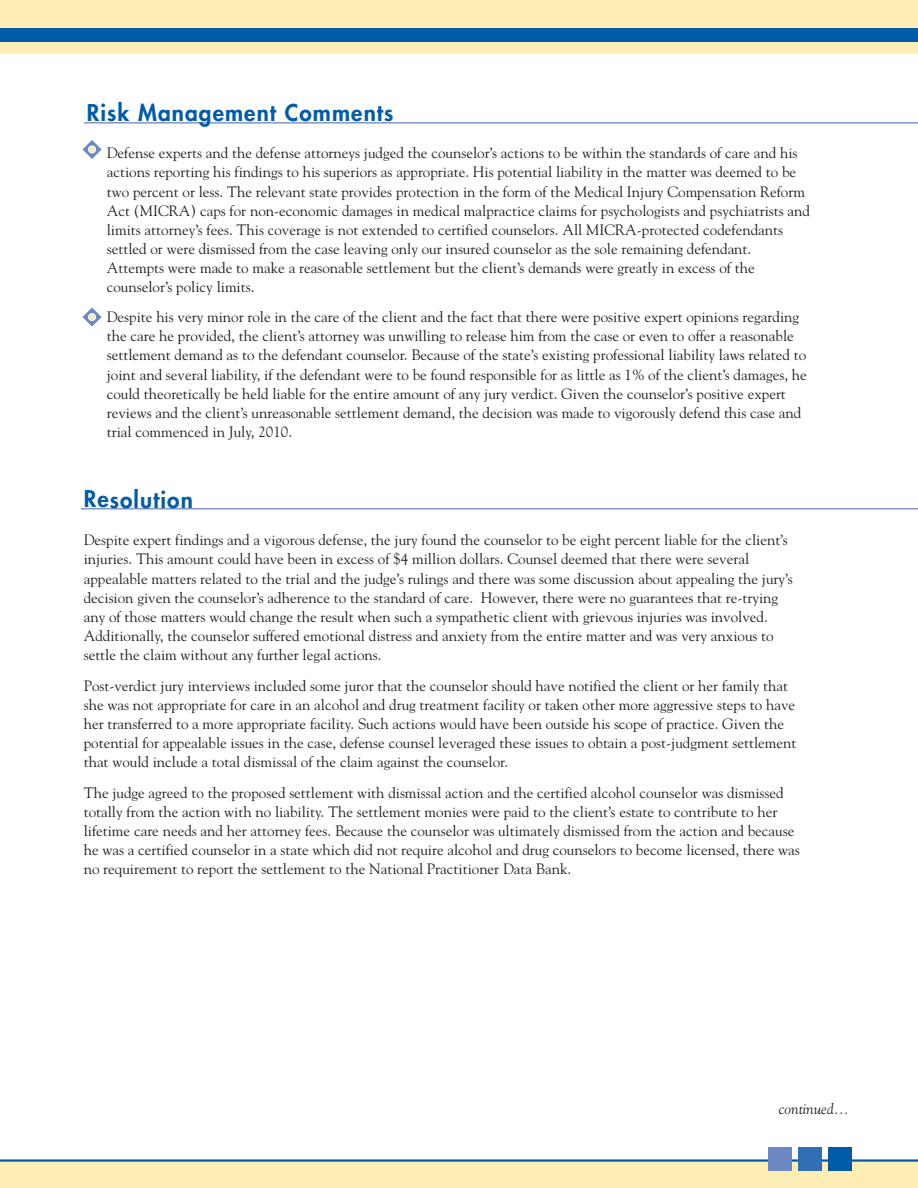
<style>
.page{position:relative;width:918px;height:1188px;background:#fff}
.page>*{position:absolute;margin:0;border:0;box-sizing:border-box;transform-origin:0 0}
.t1{font:800 22.5px "Futura";letter-spacing:.05em;color:#015ba9}
.t2{font:15px/19px "Goudy";color:#231f20}
.t3{font:italic 15px "Goudy";color:#231f20}
</style>
<div class="page">
<div style="left:0;top:1161px;width:918px;height:27px;background:#ffeeb4"></div>
<hr style="left:0;top:1159px;width:918px;height:3px;background:#015ba9">
<div style="left:0;top:0;width:918px;height:54px;background:#ffeeb4"></div>
<div style="left:0;top:28px;width:918px;height:14px;background:#015ba9"></div>
<div style="left:768px;top:1148px;width:23px;height:23px;background:#6b88c4"></div>
<div style="left:798px;top:1148px;width:23px;height:23px;background:#306fb5"></div>
<div style="left:828px;top:1148px;width:23px;height:23px;background:#015ba9"></div>
<hr style="left:81px;top:508px;width:837px;height:1px;background:#7f97cb">
<hr style="left:84px;top:122px;width:834px;height:2px;background:#7f97cb">
<svg style="left:83px;top:140px;width:19px;height:19px"></svg>
<svg style="left:83px;top:307px;width:19px;height:20px"></svg>
<h1 class="t1" style="left:87px;top:102px;width:308px">Risk Management Comments</h1>
<p class="t2" style="left:107px;top:144px;width:705px">Defense experts and the defense attorneys judged the counselor’s actions to be within the standards of care and his actions reporting his findings to his superiors as appropriate. His potential liability in the matter was deemed to be two percent or less. The relevant state provides protection in the form of the Medical Injury Compensation Reform Act (MICRA) caps for non-economic damages in medical malpractice claims for psychologists and psychiatrists and limits attorney’s fees. This coverage is not extended to certified counselors. All MICRA-protected codefendants settled or were dismissed from the case leaving only our insured counselor as the sole remaining defendant.<br>Attempts were made to make a reasonable settlement but the client’s demands were greatly in excess of the counselor’s policy limits.</p>
<p class="t2" style="left:107px;top:307px;width:702px">Despite his very minor role in the care of the client and the fact that there were positive expert opinions regarding the care he provided, the client’s attorney was unwilling to release him from the case or even to offer a reasonable settlement demand as to the defendant counselor. Because of the state’s existing professional liability laws related to joint and several liability, if the defendant were to be found responsible for as little as 1% of the client’s damages, he could theoretically be held liable for the entire amount of any jury verdict. Given the counselor’s positive expert reviews and the client’s unreasonable settlement demand, the decision was made to vigorously defend this case and trial commenced in July, 2010.</p>
<h1 class="t1" style="left:84px;top:489px;width:111px">Resolution</h1>
<p class="t2" style="left:84px;top:531px;width:711px">Despite expert findings and a vigorous defense, the jury found the counselor to be eight percent liable for the client’s injuries. This amount could have been in excess of $4 million dollars. Counsel deemed that there were several appealable matters related to the trial and the judge’s rulings and there was some discussion about appealing the jury’s decision given the counselor’s adherence to the standard of care. However, there were no guarantees that re-trying any of those matters would change the result when such a sympathetic client with grievous injuries was involved.<br>Additionally, the counselor suffered emotional distress and anxiety from the entire matter and was very anxious to settle the claim without any further legal actions.</p>
<p class="t2" style="left:84px;top:676px;width:714px">Post-verdict jury interviews included some juror that the counselor should have notified the client or her family that she was not appropriate for care in an alcohol and drug treatment facility or taken other more aggressive steps to have her transferred to a more appropriate facility. Such actions would have been outside his scope of practice. Given the potential for appealable issues in the case, defense counsel leveraged these issues to obtain a post-judgment settlement that would include a total dismissal of the claim against the counselor.</p>
<p class="t2" style="left:84px;top:783px;width:718px">The judge agreed to the proposed settlement with dismissal action and the certified alcohol counselor was dismissed totally from the action with no liability. The settlement monies were paid to the client’s estate to contribute to her lifetime care needs and her attorney fees. Because the counselor was ultimately dismissed from the action and because he was a certified counselor in a state which did not require alcohol and drug counselors to become licensed, there was no requirement to report the settlement to the National Practitioner Data Bank.</p>
<p class="t3" style="left:779px;top:1100px;width:71px">continued...</p>
</div>
